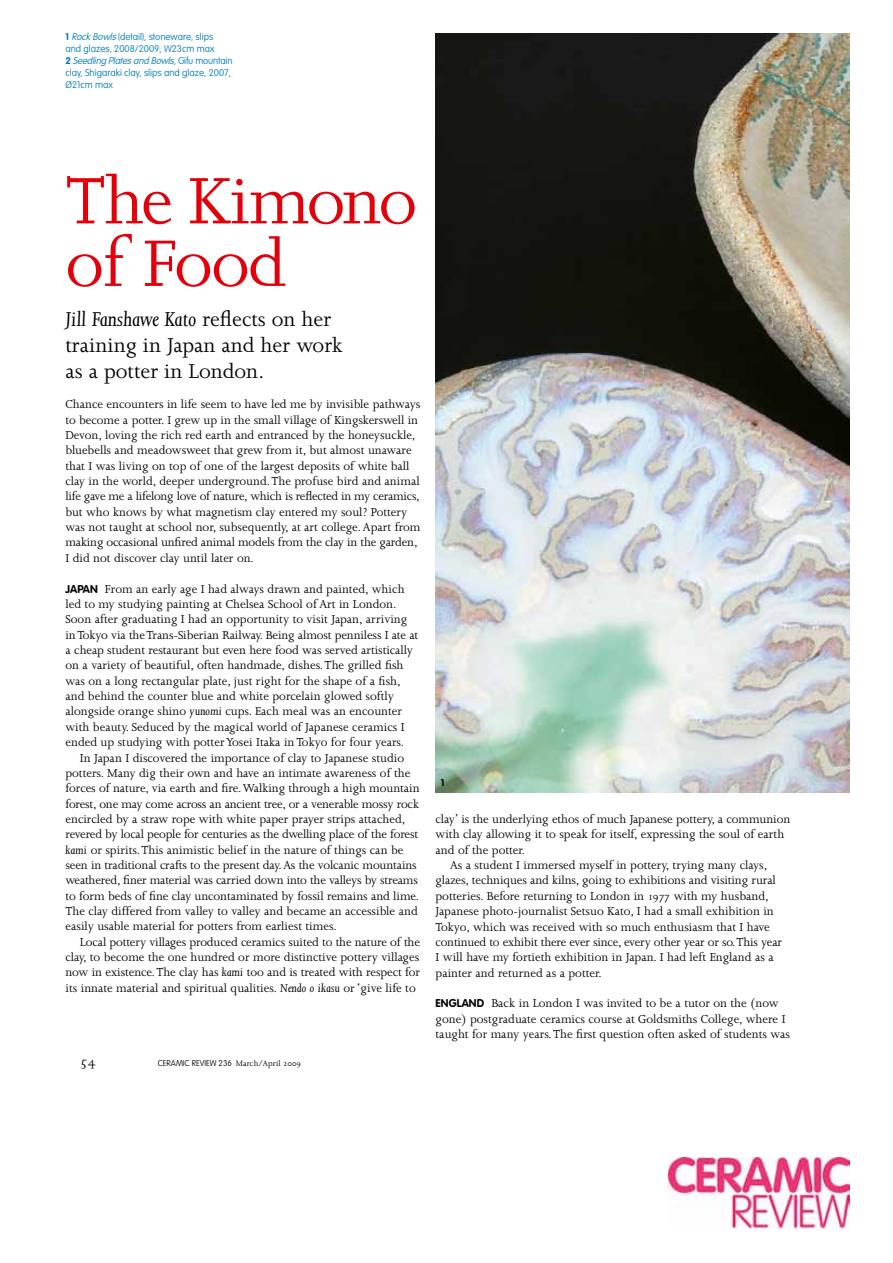
<style>
.page{position:relative;width:893px;height:1263px;background:#fff}
.page>*{position:absolute;margin:0;border:0;box-sizing:border-box;transform-origin:0 0}
.t1{font:75.45px/62.6px "Joanna";letter-spacing:-.025em;color:#e3000b}
.t2{font:23.1px/25.7px "Joanna";color:#000}
.t3{font:15.3px "Joanna MT SCOSF";color:#000}
.t4{font:13.2px/15.3px "Joanna";color:#000}
.t5{font:100 9.6px/11.9px "VAG Rounded";color:#007baf}
.t6{font:700 9.6px "VAG Rounded";color:#000}
.t7{font:100 8.25px "VAG Rounded";color:#000}
.s1{font-weight:700}
.s2{font-style:italic}
.s3{font-family:"VAG Rounded";font-weight:700;font-size:11.25px}
.s4{font-family:"Joanna";font-weight:400;font-size:9px}
.s5{font-family:"Joanna MT SCOSF";font-weight:400;font-size:9px}
.s6{font-family:"Joanna MT SCOSF";font-size:12.45px}
</style>
<div class="page">
<img style="left:436px;top:33px;width:413px;height:759px">
<img style="left:668px;top:1157px;width:181px;height:72px">
<p class="t5" style="left:65px;top:31px;width:169px"><span class="s1">1</span> <span class="s2">RockBowls</span>(detail), stoneware, slips<br>and glazes, 2008/2009, W23cm max<br><span class="s1">2</span> <span class="s2">Seedling Platesand Bowls</span>, G i f u m o u n t a i n clay, Shigaraki clay, slips and glaze, 2007, Ø21cm max</p>
<h1 class="t1" style="left:65px;top:170px;width:353px">The Kimono of Food</h1>
<h2 class="t2" style="left:65px;top:307px;width:279px"><span class="s2">Jill Fanshawe Kato</span> reflects on her training in Japan and her work as a potter in London.</h2>
<p class="t4" style="left:65px;top:397px;width:356px">Chance encounters in life seem to have led me by invisible pathways to become a potter. I grew up in the small village of Kingskerswell in Devon, loving the rich red earth and entranced by the honeysuckle, bluebells and meadowsweet that grew from it, but almost unaware that I was living on top of one of the largest deposits of white ball clay in the world, deeper underground. The profuse bird and animal life gave me a lifelong love of nature, which is reflected in my ceramics, but who knows by what magnetism clay entered my soul? Pottery was not taught at school nor, subsequently, at art college. Apart from making occasional unfired animal models from the clay in the garden, I did not discover clay until later on.</p>
<p class="t4" style="left:65px;top:581px;width:354px"><span class="s3">JAPAN</span> From an early age I had always drawn and painted, which led to my studying painting at Chelsea School of Art in London.<br>Soon after graduating I had an opportunity to visit Japan, arriving in Tokyo via the Trans-Siberian Railway. Being almost penniless I ate at a cheap student restaurant but even here food was served artistically on a variety of beautiful, often handmade, dishes. The grilled fish was on a long rectangular plate, just right for the shape of a fish, and behind the counter blue and white porcelain glowed softly alongside orange shino <span class="s2">yunomi</span> cups. Each meal was an encounter with beauty. Seduced by the magical world of Japanese ceramics I ended up studying with potter Yosei Itaka in Tokyo for four years.</p>
<p class="t4" style="left:65px;top:750px;width:356px;text-indent:15px">In Japan I discovered the importance of clay to Japanese studio potters. Many dig their own and have an intimate awareness of the forces of nature, via earth and fire. Walking through a high mountain forest, one may come across an ancient tree, or a venerable mossy rock encircled by a straw rope with white paper prayer strips attached, revered by local people for centuries as the dwelling place of the forest <span class="s2">kami</span> or spirits. This animistic belief in the nature of things can be seen in traditional crafts to the present day. As the volcanic mountains weathered, finer material was carried down into the valleys by streams to form beds of fine clay uncontaminated by fossil remains and lime.<br>The clay differed from valley to valley and became an accessible and easily usable material for potters from earliest times.</p>
<p class="t4" style="left:65px;top:934px;width:356px;text-align:justify;text-indent:15px">Local pottery villages produced ceramics suited to the nature of the clay, to become the one hundred or more distinctive pottery villages now in existence. The clay has <span class="s2">kami</span> too and is treated with respect for its innate material and spiritual qualities. <span class="s2">Nendo o ikasu</span> or ‘give life to</p>
<p class="t3" style="left:80px;top:1053px;width:18px">54</p>
<p class="t7" style="left:158px;top:1059px;width:145px">CERAMIC REVIEW 236 <span class="s4">March/April</span> <span class="s5">2009</span></p>
<p class="t6" style="left:441px;top:777px;width:5px">1</p>
<p class="t4" style="left:436px;top:811px;width:356px">clay’ is the underlying ethos of much Japanese pottery, a communion</p>
<p class="t4" style="left:436px;top:827px;width:350px">with clay allowing it to speak for itself, expressing the soul of earth</p>
<p class="t4" style="left:436px;top:842px;width:91px">and of the potter.</p>
<p class="t4" style="left:450px;top:857px;width:319px">As a student I immersed myself in pottery, trying many clays,</p>
<p class="t4" style="left:436px;top:873px;width:342px">glazes, techniques and kilns, going to exhibitions and visiting rural</p>
<p class="t4" style="left:436px;top:888px;width:335px">potteries. Before returning to London in <span class="s6">1977</span> with my husband,</p>
<p class="t4" style="left:436px;top:904px;width:340px">Japanese photo-journalist Setsuo Kato, I had a small exhibition in</p>
<p class="t4" style="left:436px;top:919px;width:336px">Tokyo, which was received with so much enthusiasm that I have</p>
<p class="t4" style="left:436px;top:934px;width:348px">continued to exhibit there ever since, every other year or so. This year</p>
<p class="t4" style="left:436px;top:950px;width:340px">I will have my fortieth exhibition in Japan. I had left England as a</p>
<p class="t4" style="left:436px;top:965px;width:168px">painter and returned as a potter.</p>
<p class="t4" style="left:436px;top:996px;width:356px"><span class="s3">ENGLAND</span> Back in London I was invited to be a tutor on the (now gone) postgraduate ceramics course at Goldsmiths College, where I taught for many years. The first question often asked of students was</p>
</div>
